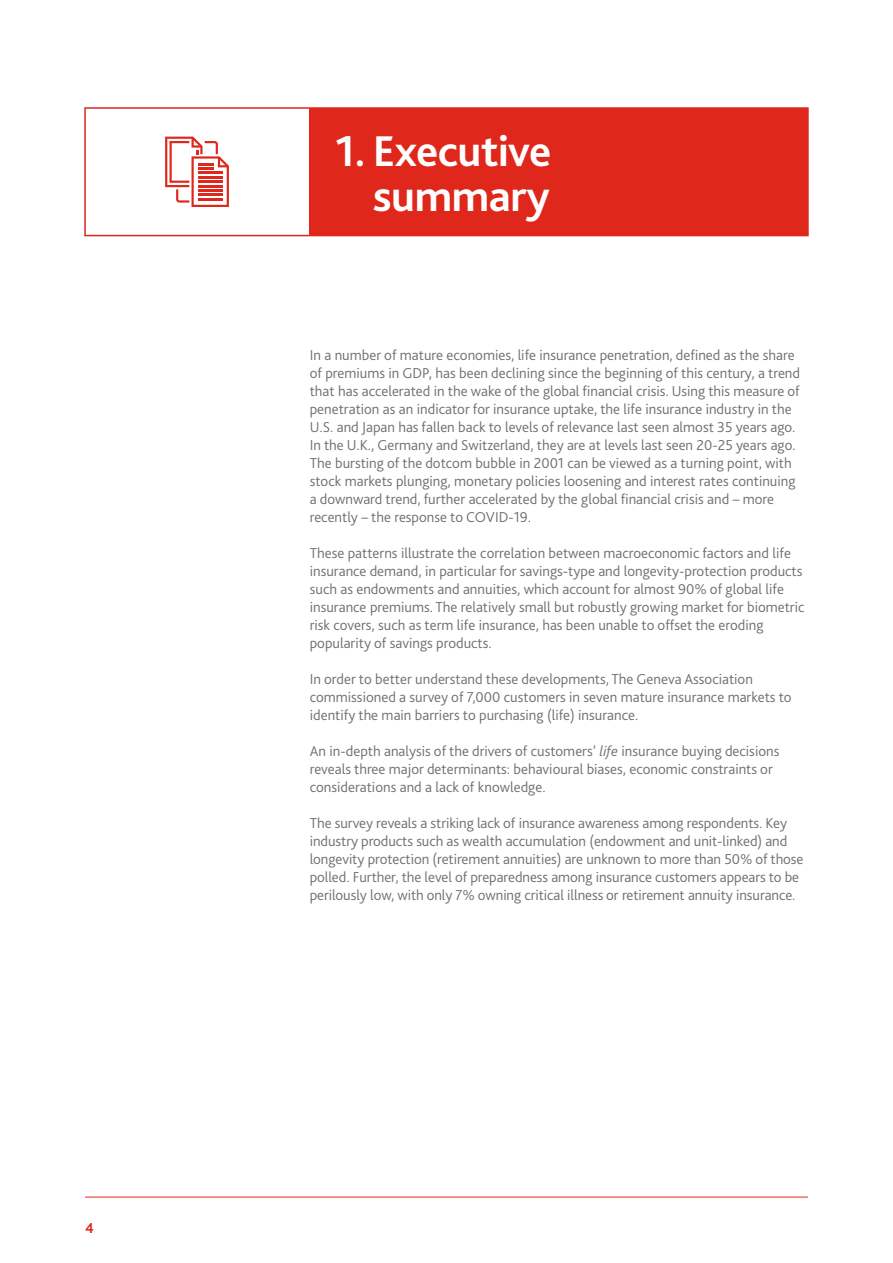
<style>
.page{position:relative;width:893px;height:1263px;background:#fff}
.page>*{position:absolute;margin:0;border:0;box-sizing:border-box;transform-origin:0 0}
.t1{font:700 45px/45px "Bliss 2";letter-spacing:-.01em;color:#fff;text-align:right}
.t2{font:300 15px/18px "Bliss 2";color:#6e6f72}
.t3{font:700 15px "Bliss 2";color:#df271c}
.s1{font-style:italic}
</style>
<div class="page">
<hr style="left:85px;top:1197px;width:723px;height:1px;background:#df271c">
<div style="left:84px;top:107px;width:725px;height:129px;background:#fff;border:2px solid #df271c"></div>
<div style="left:310px;top:108px;width:498px;height:128px;background:#df271c"></div>
<svg style="left:165px;top:137px;width:64px;height:70px"></svg>
<p class="t3" style="left:85px;top:1218px;width:10px">4</p>
<h1 class="t1" style="left:335px;top:129px;width:218px">1. Executive summary</h1>
<p class="t2" style="left:310px;top:346px;width:492px">In a number of mature economies, life insurance penetration, defined as the share of premiums in GDP, has been declining since the beginning of this century, a trend that has accelerated in the wake of the global financial crisis. Using this measure of penetration as an indicator for insurance uptake, the life insurance industry in the U.S. and Japan has fallen back to levels of relevance last seen almost 35 years ago.<br>In the U.K., Germany and Switzerland, they are at levels last seen 20-25 years ago.<br>The bursting of the dotcom bubble in 2001 can be viewed as a turning point, with stock markets plunging, monetary policies loosening and interest rates continuing a downward trend, further accelerated by the global financial crisis and – more recently – the response to COVID-19.</p>
<p class="t2" style="left:310px;top:544px;width:496px">These patterns illustrate the correlation between macroeconomic factors and life insurance demand, in particular for savings-type and longevity-protection products such as endowments and annuities, which account for almost 90% of global life insurance premiums. The relatively small but robustly growing market for biometric risk covers, such as term life insurance, has been unable to offset the eroding popularity of savings products.</p>
<p class="t2" style="left:310px;top:670px;width:483px">In order to better understand these developments, The Geneva Association commissioned a survey of 7,000 customers in seven mature insurance markets to identify the main barriers to purchasing (life) insurance.</p>
<p class="t2" style="left:310px;top:742px;width:471px">An in-depth analysis of the drivers of customers’ <span class="s1">life</span> insurance buying decisions reveals three major determinants: behavioural biases, economic constraints or considerations and a lack of knowledge.</p>
<p class="t2" style="left:310px;top:814px;width:495px">The survey reveals a striking lack of insurance awareness among respondents. Key industry products such as wealth accumulation (endowment and unit-linked) and longevity protection (retirement annuities) are unknown to more than 50% of those polled. Further, the level of preparedness among insurance customers appears to be perilously low, with only 7% owning critical illness or retirement annuity insurance.</p>
</div>
